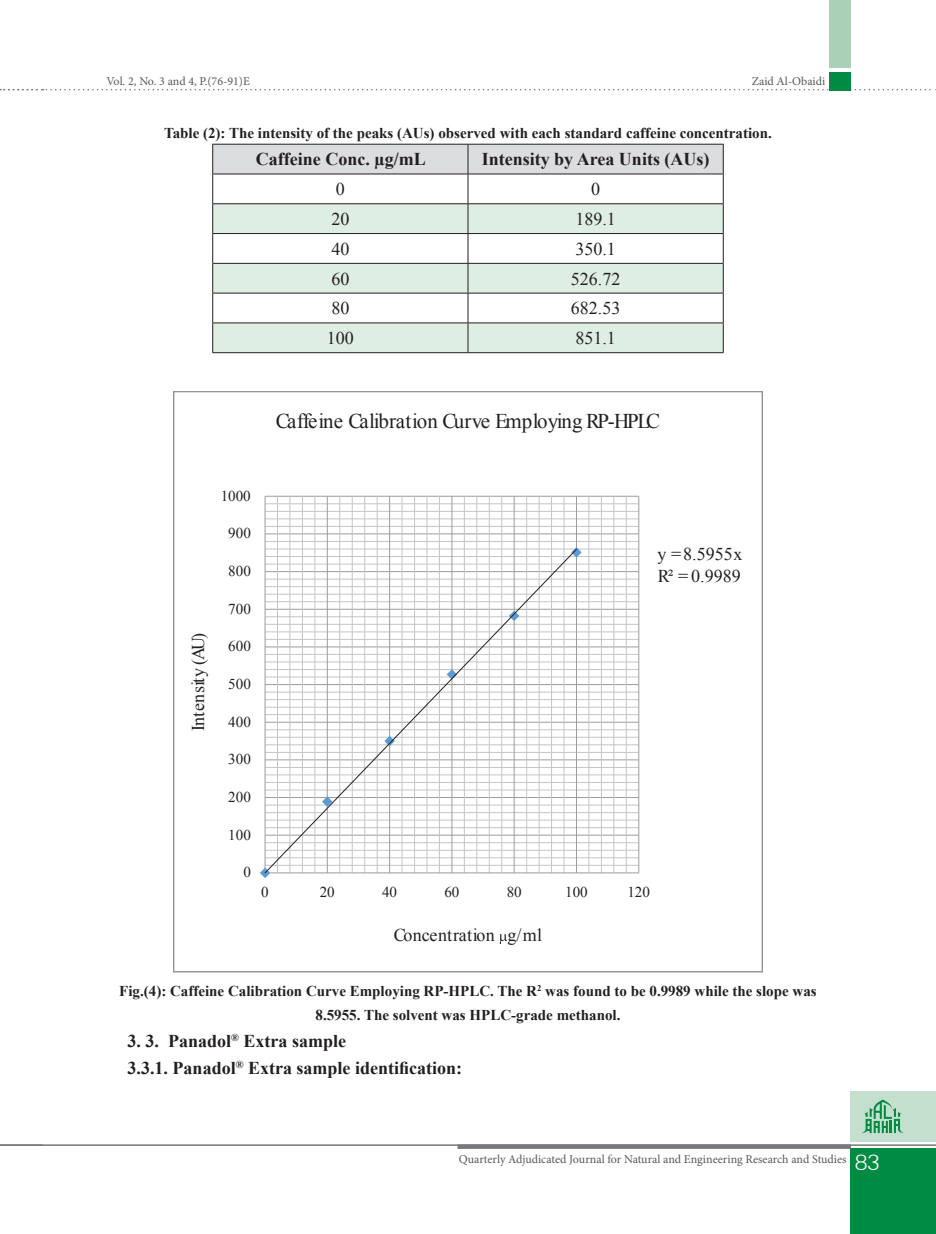
<style>
.page{position:relative;width:936px;height:1234px;background:#fff}
.page>*{position:absolute;margin:0;border:0;box-sizing:border-box;transform-origin:0 0}
.t1{font:21px "Times New Roman";letter-spacing:-.055em;color:#231f20}
.t2{font:300 21px "BMW Type";color:#fff}
.t3{font:700 18px/27px "Times New Roman";color:#231f20}
.t4{font:18px/22px "Times New Roman";color:#231f20}
.t5{font:700 15px/24px "Times New Roman";color:#231f20;text-align:center}
.t6{font:15px "Times New Roman";color:#231f20}
.t7{font:12px "Minion Pro";color:#57585a}
</style>
<div class="page">
<div style="left:850px;top:1148px;width:85px;height:85px;background:#008b43"></div>
<hr style="left:0;top:1144px;width:935px;height:1px;background:#76787b">
<svg style="left:457px;top:1144px;width:393px;height:4px;background:#7b7d7f"></svg>
<div style="left:850px;top:1091px;width:85px;height:50px;background:#c4dfcd"></div>
<svg style="left:0;top:89px;width:936px;height:1px"></svg>
<div style="left:829px;top:72px;width:21px;height:18px;background:#008b43"></div>
<div style="left:829px;top:0;width:21px;height:67px;background:#a9d1b7"></div>
<svg style="left:864px;top:1099px;width:38px;height:33px"></svg>
<svg style="left:212px;top:144px;width:511px;height:208px"></svg>
<hr style="left:212px;top:352px;width:256px;height:1px;background:#231f20">
<hr style="left:468px;top:352px;width:255px;height:1px;background:#231f20">
<div style="left:173px;top:391px;width:589px;height:580px;border:2px solid #939598"></div>
<hr style="left:265px;top:864px;width:373px;height:1px;background:#c4c5c7">
<hr style="left:265px;top:857px;width:373px;height:1px;background:#c4c5c7">
<hr style="left:265px;top:849px;width:373px;height:1px;background:#c4c5c7">
<hr style="left:265px;top:842px;width:373px;height:1px;background:#c4c5c7">
<hr style="left:265px;top:827px;width:373px;height:1px;background:#c4c5c7">
<hr style="left:265px;top:819px;width:373px;height:1px;background:#c4c5c7">
<hr style="left:265px;top:812px;width:373px;height:1px;background:#c4c5c7">
<hr style="left:265px;top:804px;width:373px;height:1px;background:#c4c5c7">
<hr style="left:265px;top:789px;width:373px;height:1px;background:#c4c5c7">
<hr style="left:265px;top:782px;width:373px;height:1px;background:#c4c5c7">
<hr style="left:265px;top:774px;width:373px;height:1px;background:#c4c5c7">
<hr style="left:265px;top:766px;width:373px;height:1px;background:#c4c5c7">
<hr style="left:265px;top:751px;width:373px;height:1px;background:#c4c5c7">
<hr style="left:265px;top:744px;width:373px;height:1px;background:#c4c5c7">
<hr style="left:265px;top:736px;width:373px;height:1px;background:#c4c5c7">
<hr style="left:265px;top:729px;width:373px;height:1px;background:#c4c5c7">
<hr style="left:265px;top:714px;width:373px;height:1px;background:#c4c5c7">
<hr style="left:265px;top:706px;width:373px;height:1px;background:#c4c5c7">
<hr style="left:265px;top:699px;width:373px;height:1px;background:#c4c5c7">
<hr style="left:265px;top:691px;width:373px;height:1px;background:#c4c5c7">
<hr style="left:265px;top:676px;width:373px;height:1px;background:#c4c5c7">
<hr style="left:265px;top:669px;width:373px;height:1px;background:#c4c5c7">
<hr style="left:265px;top:661px;width:373px;height:1px;background:#c4c5c7">
<hr style="left:265px;top:654px;width:373px;height:1px;background:#c4c5c7">
<hr style="left:265px;top:639px;width:373px;height:1px;background:#c4c5c7">
<hr style="left:265px;top:631px;width:373px;height:1px;background:#c4c5c7">
<hr style="left:265px;top:623px;width:373px;height:1px;background:#c4c5c7">
<hr style="left:265px;top:616px;width:373px;height:1px;background:#c4c5c7">
<hr style="left:265px;top:601px;width:373px;height:1px;background:#c4c5c7">
<hr style="left:265px;top:593px;width:373px;height:1px;background:#c4c5c7">
<hr style="left:265px;top:586px;width:373px;height:1px;background:#c4c5c7">
<hr style="left:265px;top:578px;width:373px;height:1px;background:#c4c5c7">
<hr style="left:265px;top:563px;width:373px;height:1px;background:#c4c5c7">
<hr style="left:265px;top:556px;width:373px;height:1px;background:#c4c5c7">
<hr style="left:265px;top:548px;width:373px;height:1px;background:#c4c5c7">
<hr style="left:265px;top:541px;width:373px;height:1px;background:#c4c5c7">
<hr style="left:265px;top:526px;width:373px;height:1px;background:#c4c5c7">
<hr style="left:265px;top:518px;width:373px;height:1px;background:#c4c5c7">
<hr style="left:265px;top:511px;width:373px;height:1px;background:#c4c5c7">
<hr style="left:265px;top:503px;width:373px;height:1px;background:#c4c5c7">
<hr style="left:265px;top:834px;width:373px;height:1px;background:#9b9ca0">
<hr style="left:265px;top:797px;width:373px;height:1px;background:#9b9ca0">
<hr style="left:265px;top:759px;width:373px;height:1px;background:#9b9ca0">
<hr style="left:265px;top:721px;width:373px;height:1px;background:#9b9ca0">
<hr style="left:265px;top:684px;width:373px;height:1px;background:#9b9ca0">
<hr style="left:265px;top:646px;width:373px;height:1px;background:#9b9ca0">
<hr style="left:265px;top:608px;width:373px;height:1px;background:#9b9ca0">
<hr style="left:265px;top:571px;width:373px;height:1px;background:#9b9ca0">
<hr style="left:265px;top:533px;width:373px;height:1px;background:#9b9ca0">
<hr style="left:265px;top:496px;width:373px;height:1px;background:#9b9ca0">
<hr style="left:277px;top:496px;width:1px;height:376px;background:#c4c5c7">
<hr style="left:289px;top:496px;width:1px;height:376px;background:#c4c5c7">
<hr style="left:302px;top:496px;width:1px;height:376px;background:#c4c5c7">
<hr style="left:314px;top:496px;width:1px;height:376px;background:#c4c5c7">
<hr style="left:339px;top:496px;width:1px;height:376px;background:#c4c5c7">
<hr style="left:352px;top:496px;width:1px;height:376px;background:#c4c5c7">
<hr style="left:364px;top:496px;width:1px;height:376px;background:#c4c5c7">
<hr style="left:377px;top:496px;width:1px;height:376px;background:#c4c5c7">
<hr style="left:401px;top:496px;width:1px;height:376px;background:#c4c5c7">
<hr style="left:414px;top:496px;width:1px;height:376px;background:#c4c5c7">
<hr style="left:426px;top:496px;width:1px;height:376px;background:#c4c5c7">
<hr style="left:439px;top:496px;width:1px;height:376px;background:#c4c5c7">
<hr style="left:464px;top:496px;width:1px;height:376px;background:#c4c5c7">
<hr style="left:476px;top:496px;width:1px;height:376px;background:#c4c5c7">
<hr style="left:489px;top:496px;width:1px;height:376px;background:#c4c5c7">
<hr style="left:501px;top:496px;width:1px;height:376px;background:#c4c5c7">
<hr style="left:526px;top:496px;width:1px;height:376px;background:#c4c5c7">
<hr style="left:538px;top:496px;width:1px;height:376px;background:#c4c5c7">
<hr style="left:551px;top:496px;width:1px;height:376px;background:#c4c5c7">
<hr style="left:563px;top:496px;width:1px;height:376px;background:#c4c5c7">
<hr style="left:588px;top:496px;width:1px;height:376px;background:#c4c5c7">
<hr style="left:601px;top:496px;width:1px;height:376px;background:#c4c5c7">
<hr style="left:613px;top:496px;width:1px;height:376px;background:#c4c5c7">
<hr style="left:626px;top:496px;width:1px;height:376px;background:#c4c5c7">
<hr style="left:327px;top:496px;width:1px;height:376px;background:#9b9ca0">
<hr style="left:389px;top:496px;width:1px;height:376px;background:#9b9ca0">
<hr style="left:451px;top:496px;width:1px;height:376px;background:#9b9ca0">
<hr style="left:513px;top:496px;width:1px;height:376px;background:#9b9ca0">
<hr style="left:576px;top:496px;width:1px;height:376px;background:#9b9ca0">
<hr style="left:638px;top:496px;width:1px;height:376px;background:#9b9ca0">
<hr style="left:265px;top:496px;width:1px;height:376px;background:#9b9ca0">
<hr style="left:265px;top:872px;width:373px;height:1px;background:#9b9ca0">
<svg style="left:260px;top:869px;width:10px;height:8px"></svg>
<svg style="left:575px;top:547px;width:6px;height:10px"></svg>
<svg style="left:264px;top:548px;width:313px;height:325px"></svg>
<svg style="left:499px;top:934px;width:8px;height:9px"></svg>
<p class="t7" style="left:106px;top:73px;width:145px">Vol. 2, No. 3 and 4, P.(76-91)E</p>
<p class="t7" style="left:751px;top:73px;width:75px">Zaid Al-Obaidi</p>
<p class="t5" style="left:164px;top:120px;width:609px">Table (2): The intensity of the peaks (AUs) observed with each standard caffeine concentration.</p>
<p class="t3" style="left:256px;top:145px;width:171px">Caffeine Conc. µg/mL</p>
<p class="t3" style="left:481px;top:145px;width:229px">Intensity by Area Units (AUs)</p>
<p class="t4" style="left:336px;top:178px;width:10px">0</p>
<p class="t4" style="left:591px;top:178px;width:10px">0</p>
<p class="t4" style="left:331px;top:207px;width:19px">20</p>
<p class="t4" style="left:575px;top:207px;width:42px">189.1</p>
<p class="t4" style="left:331px;top:237px;width:19px">40</p>
<p class="t4" style="left:575px;top:237px;width:42px">350.1</p>
<p class="t4" style="left:331px;top:267px;width:19px">60</p>
<p class="t4" style="left:571px;top:267px;width:51px">526.72</p>
<p class="t4" style="left:331px;top:297px;width:19px">80</p>
<p class="t4" style="left:571px;top:297px;width:51px">682.53</p>
<p class="t4" style="left:327px;top:327px;width:28px">100</p>
<p class="t4" style="left:575px;top:327px;width:42px">851.1</p>
<h1 class="t1" style="left:276px;top:407px;width:385px">Caffeine Calibration Curve Employing RP-HPLC</h1>
<p class="t4" style="left:187px;top:730px;width:99px;rotate:-90deg">Intensity (AU)</p>
<p class="t6" style="left:221px;top:485px;width:32px">1000</p>
<p class="t6" style="left:228px;top:523px;width:24px">900</p>
<p class="t6" style="left:228px;top:560px;width:24px">800</p>
<p class="t6" style="left:228px;top:598px;width:24px">700</p>
<p class="t6" style="left:228px;top:636px;width:24px">600</p>
<p class="t6" style="left:228px;top:673px;width:24px">500</p>
<p class="t6" style="left:228px;top:711px;width:24px">400</p>
<p class="t6" style="left:228px;top:749px;width:24px">300</p>
<p class="t6" style="left:228px;top:786px;width:24px">200</p>
<p class="t6" style="left:228px;top:824px;width:24px">100</p>
<p class="t6" style="left:243px;top:861px;width:9px">0</p>
<p class="t4" style="left:657px;top:542px;width:86px">y = 8.5955x<br>R² = 0.9989</p>
<p class="t6" style="left:261px;top:881px;width:9px">0</p>
<p class="t6" style="left:320px;top:881px;width:17px">20</p>
<p class="t6" style="left:382px;top:881px;width:17px">40</p>
<p class="t6" style="left:444px;top:881px;width:17px">60</p>
<p class="t6" style="left:506px;top:881px;width:17px">80</p>
<p class="t6" style="left:565px;top:881px;width:24px">100</p>
<p class="t6" style="left:627px;top:881px;width:24px">120</p>
<p class="t4" style="left:394px;top:923px;width:150px">Concentration g/ml</p>
<p class="t5" style="left:119px;top:978px;width:699px">Fig.(4): Caffeine Calibration Curve Employing RP-HPLC. The R<sup>2</sup> was found to be 0.9989 while the slope was<br>8.5955. The solvent was HPLC-grade methanol.</p>
<p class="t3" style="left:128px;top:1026px;width:336px">3. 3. Panadol<sup>®</sup> Extra sample<br>3.3.1. Panadol<sup>®</sup> Extra sample identification:</p>
<p class="t7" style="left:459px;top:1150px;width:389px">Quarterly Adjudicated Journal for Natural and Engineering Research and Studies</p>
<h1 class="t2" style="left:855px;top:1147px;width:26px">83</h1>
</div>
